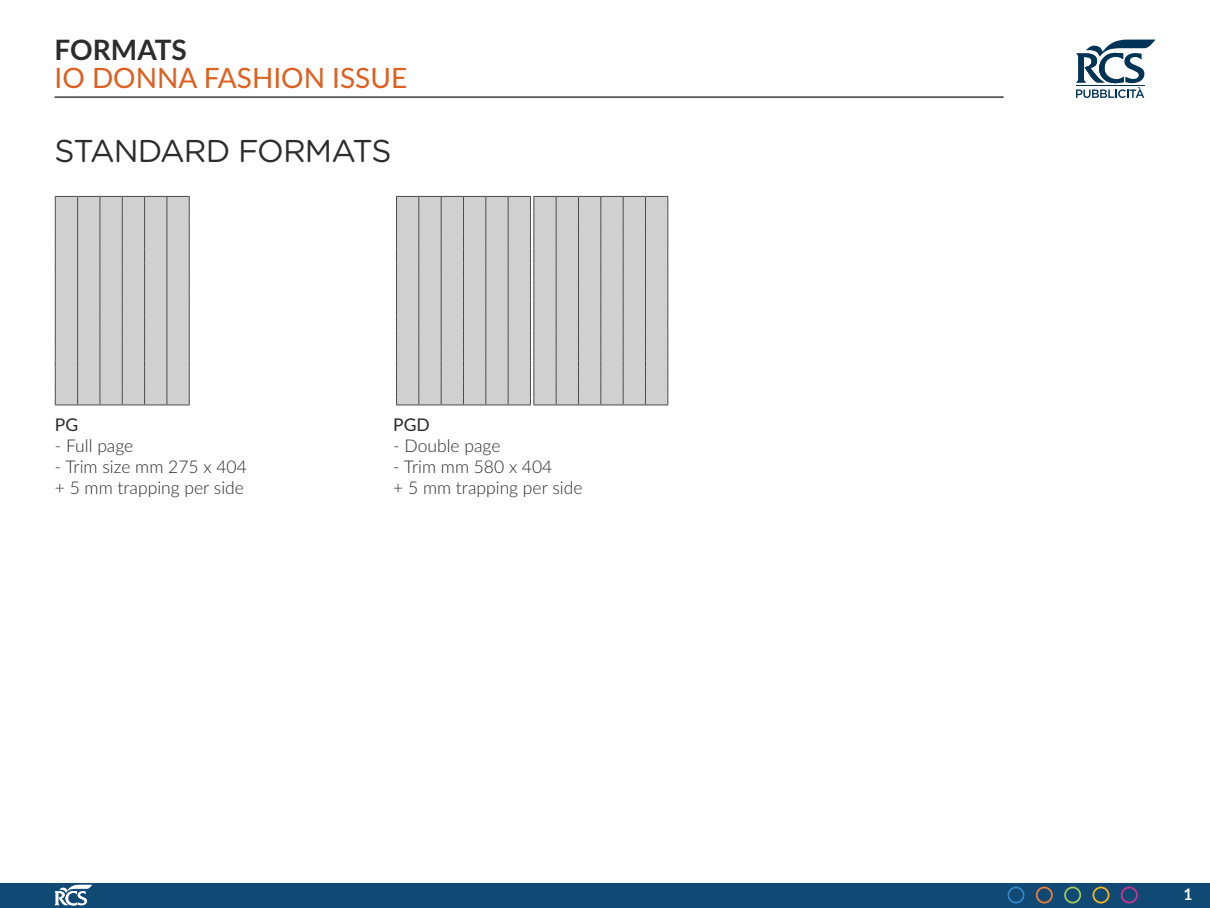
<style>
.page{position:relative;width:1210px;height:908px;background:#fff}
.page>*{position:absolute;margin:0;border:0;box-sizing:border-box;transform-origin:0 0}
.t1{font:31.5px "Gotham Rounded";letter-spacing:-.03em;color:#2c2c2c}
.t2{font:28px "Lato";color:#de5f1f}
.t3{font:700 28px "Lato";color:#2c2c2c}
.t4{font:300 17.5px/21px "Lato";color:#2c2c2c}
.t5{font:17.5px "Lato";color:#2c2c2c}
.t6{font:700 15.75px "Lato";color:#fff}
</style>
<div class="page">
<hr style="left:55px;top:96px;width:948px;height:2px;background:#565656">
<div style="left:0;top:883px;width:1210px;height:24px;background:#114975"></div>
<svg style="left:1076px;top:40px;width:79px;height:58px"></svg>
<svg style="left:55px;top:196px;width:135px;height:209px;background:#c8c8c8"></svg>
<svg style="left:396px;top:196px;width:272px;height:209px;background:#c8c8c8"></svg>
<h2 class="t3" style="left:55px;top:29px;width:134px">FORMATS</h2>
<h2 class="t2" style="left:55px;top:57px;width:354px">IO DONNA FASHION ISSUE</h2>
<h1 class="t1" style="left:55px;top:129px;width:338px">STANDARD FORMATS</h1>
<p class="t5" style="left:55px;top:412px;width:25px">PG</p>
<p class="t4" style="left:55px;top:435px;width:80px">- Full page</p>
<p class="t4" style="left:55px;top:456px;width:193px">- Trim size mm 275 x 404 + 5 mm trapping per side</p>
<p class="t5" style="left:393px;top:412px;width:36px">PGD</p>
<p class="t4" style="left:393px;top:435px;width:109px">- Double page</p>
<p class="t4" style="left:393px;top:456px;width:191px">- Trim mm 580 x 404<br>+ 5 mm trapping per side</p>
<p class="t6" style="left:1183px;top:882px;width:11px">1</p>
</div>
